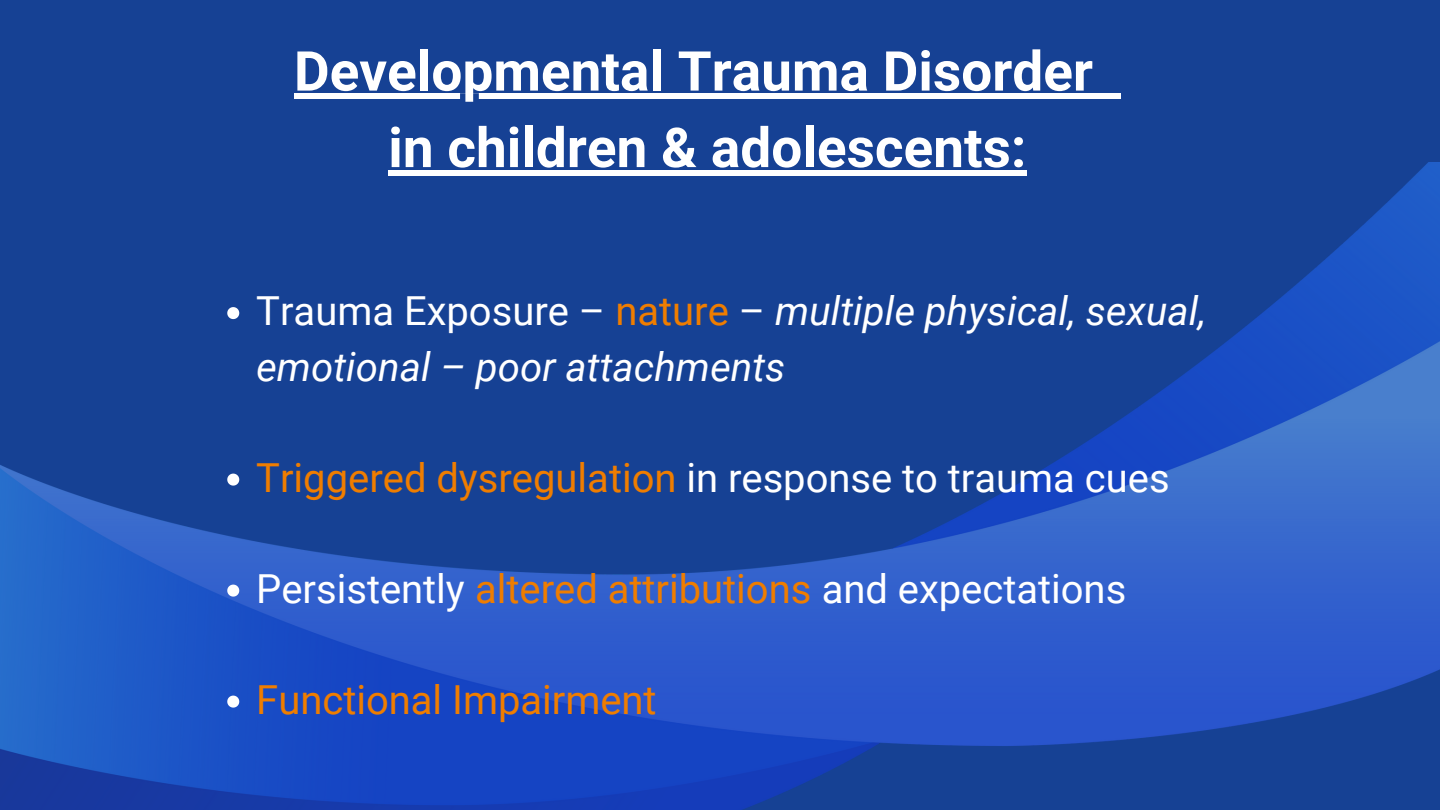
<style>
.page{position:relative;width:1440px;height:810px;background:#164194}
.page>*{position:absolute;margin:0;border:0;box-sizing:border-box;transform-origin:0 0}
.t1{font:700 55px "Roboto";color:#fff}
.t2{font:italic 40px/55.5px "Roboto";color:#fff}
.t3{font:40px "Roboto";color:#ef7d00}
.t4{font:40px "Roboto";color:#fff}
.s1{font-style:normal}
.s2{font-style:normal;color:#ef7d00}
.s3{color:#fff}
.s4{color:#ef7d00}
</style>
<div class="page">
<img style="left:0;top:162px;width:1440px;height:648px">
<div style="left:294px;top:94px;width:800px;height:5px;background:#fff"></div>
<div style="left:1094px;top:94px;width:27px;height:5px;background:#fff"></div>
<div style="left:388px;top:170px;width:639px;height:5px;background:#fff"></div>
<svg style="left:227px;top:307px;width:12px;height:12px"></svg>
<svg style="left:227px;top:474px;width:12px;height:12px"></svg>
<svg style="left:227px;top:585px;width:12px;height:12px"></svg>
<svg style="left:227px;top:696px;width:12px;height:12px"></svg>
<p class="t1" style="left:294px;top:40px;width:801px">Developmental Trauma Disorder</p>
<p class="t1" style="left:388px;top:116px;width:640px">in children &amp; adolescents:</p>
<p class="t2" style="left:256px;top:284px;width:951px"><span class="s1">Trauma Exposure –</span> <span class="s2">nature</span> <span class="s1">–</span> multiple physical, sexual, emotional – poor attachments</p>
<p class="t3" style="left:256px;top:455px;width:915px">Triggered dysregulation <span class="s3">in response to trauma cues</span></p>
<p class="t4" style="left:256px;top:566px;width:872px">Persistently <span class="s4">altered attributions</span> and expectations</p>
<p class="t3" style="left:256px;top:677px;width:402px">Functional Impairment</p>
</div>
